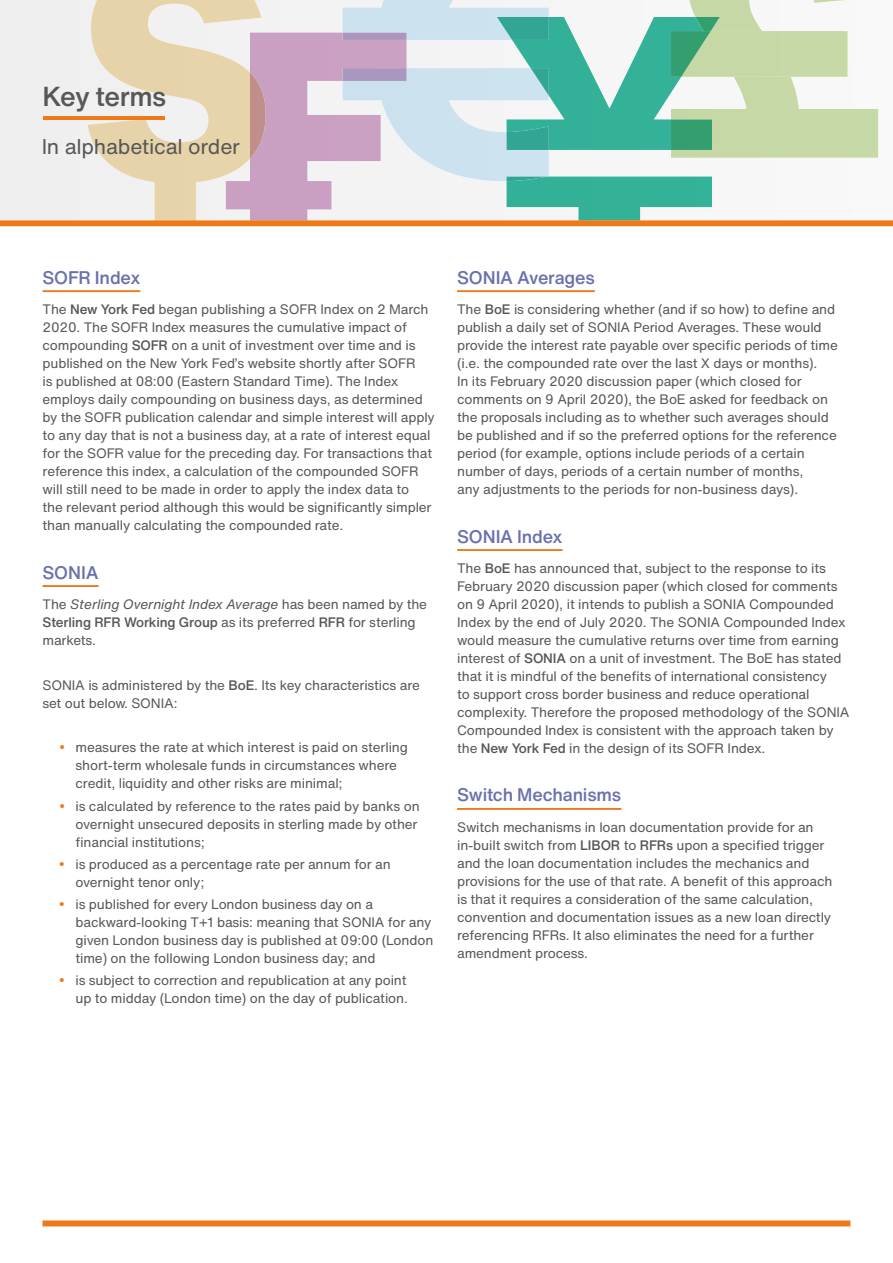
<style>
.page{position:relative;width:893px;height:1263px;background:#fff}
.page>*{position:absolute;margin:0;border:0;box-sizing:border-box;transform-origin:0 0}
.t1{font:500 27px "Helvetica Now Text";letter-spacing:-.02em;color:#575756}
.t2{font:21px "Helvetica Now Text";letter-spacing:-.01em;color:#575756}
.t3{font:500 18px "Helvetica Now Text";letter-spacing:-.01em;color:#6a71ab}
.t4{font:13.5px/18px "Helvetica Now Text";letter-spacing:-.01em;color:#575756}
.s1{font-weight:500}
.s2{font-style:italic}
</style>
<div class="page">
<div style="left:0;top:220px;width:893px;height:6px;background:#ef7918"></div>
<hr style="left:43px;top:290px;width:97px;height:2px;background:#ef7918">
<hr style="left:43px;top:585px;width:56px;height:2px;background:#ef7918">
<hr style="left:457px;top:290px;width:138px;height:2px;background:#ef7918">
<hr style="left:457px;top:549px;width:105px;height:2px;background:#ef7918">
<hr style="left:457px;top:808px;width:164px;height:2px;background:#ef7918">
<div style="left:43px;top:1220px;width:807px;height:6px;background:#ef7918"></div>
<div style="left:0;top:0;width:87px;height:220px;background:#efefef"></div>
<img style="left:878px;top:109px;width:1px;height:42px">
<div style="left:261px;top:0;width:82px;height:33px;background:#f3f3f3"></div>
<img style="left:549px;top:16px;width:14px;height:1px">
<img style="left:689px;top:0;width:189px;height:158px">
<div style="left:720px;top:31px;width:127px;height:46px;background:#c6d9a6"></div>
<img style="left:87px;top:0;width:174px;height:220px">
<img style="left:226px;top:33px;width:181px;height:187px">
<img style="left:343px;top:33px;width:64px;height:48px">
<img style="left:250px;top:72px;width:16px;height:87px">
<img style="left:507px;top:17px;width:205px;height:203px">
<img style="left:671px;top:17px;width:49px;height:133px">
<img style="left:671px;top:31px;width:40px;height:46px">
<img style="left:497px;top:17px;width:52px;height:164px">
<hr style="left:44px;top:116px;width:121px;height:4px;background:#ef7918">
<h1 class="t1" style="left:43px;top:76px;width:125px">Key terms</h1>
<h2 class="t2" style="left:42px;top:131px;width:200px">In alphabetical order</h2>
<h3 class="t3" style="left:43px;top:264px;width:99px">SOFR Index</h3>
<p class="t4" style="left:43px;top:300px;width:394px">The <span class="s1">New York Fed</span> began publishing a SOFR Index on 2 March 2020. The SOFR Index measures the cumulative impact of compounding <span class="s1">SOFR</span> on a unit of investment over time and is published on the New York Fed’s website shortly after SOFR<br>is published at 08:00 (Eastern Standard Time). The Index employs daily compounding on business days, as determined by the SOFR publication calendar and simple interest will apply to any day that is not a business day, at a rate of interest equal for the SOFR value for the preceding day. For transactions that reference this index, a calculation of the compounded SOFR will still need to be made in order to apply the index data to<br>the relevant period although this would be significantly simpler than manually calculating the compounded rate.</p>
<h3 class="t3" style="left:43px;top:559px;width:58px">SONIA</h3>
<p class="t4" style="left:43px;top:595px;width:386px">The <span class="s2">Sterling Overnight Index Average</span> has been named by the<br><span class="s1">Sterling RFR Working Group</span> as its preferred <span class="s1">RFR</span> for sterling markets.</p>
<p class="t4" style="left:43px;top:676px;width:379px">SONIA is administered by the <span class="s1">BoE</span>. Its key characteristics are set out below. SONIA:</p>
<p class="t4" style="left:76px;top:738px;width:334px">measures the rate at which interest is paid on sterling short-term wholesale funds in circumstances where credit, liquidity and other risks are minimal;</p>
<p class="t4" style="left:76px;top:796px;width:346px">is calculated by reference to the rates paid by banks on overnight unsecured deposits in sterling made by other financial institutions;</p>
<p class="t4" style="left:75px;top:855px;width:317px">is produced as a percentage rate per annum for an overnight tenor only;</p>
<p class="t4" style="left:75px;top:895px;width:359px">is published for every London business day on a backward-looking T+1 basis: meaning that SONIA for any given London business day is published at 09:00 (London time) on the following London business day; and</p>
<p class="t4" style="left:75px;top:971px;width:334px">is subject to correction and republication at any point up to midday (London time) on the day of publication.</p>
<h3 class="t3" style="left:457px;top:264px;width:139px">SONIA Averages</h3>
<p class="t4" style="left:457px;top:300px;width:382px">The <span class="s1">BoE</span> is considering whether (and if so how) to define and publish a daily set of SONIA Period Averages. These would provide the interest rate payable over specific periods of time (i.e. the compounded rate over the last X days or months).<br>In its February 2020 discussion paper (which closed for comments on 9 April 2020), the BoE asked for feedback on the proposals including as to whether such averages should be published and if so the preferred options for the reference period (for example, options include periods of a certain number of days, periods of a certain number of months,<br>any adjustments to the periods for non-business days).</p>
<h3 class="t3" style="left:457px;top:523px;width:107px">SONIA Index</h3>
<p class="t4" style="left:457px;top:559px;width:394px">The <span class="s1">BoE</span> has announced that, subject to the response to its February 2020 discussion paper (which closed for comments on 9 April 2020), it intends to publish a SONIA Compounded Index by the end of July 2020. The SONIA Compounded Index would measure the cumulative returns over time from earning interest of <span class="s1">SONIA</span> on a unit of investment. The BoE has stated that it is mindful of the benefits of international consistency<br>to support cross border business and reduce operational complexity. Therefore the proposed methodology of the SONIA Compounded Index is consistent with the approach taken by the <span class="s1">New York Fed</span> in the design of its SOFR Index.</p>
<h3 class="t3" style="left:457px;top:781px;width:166px">Switch Mechanisms</h3>
<p class="t4" style="left:457px;top:818px;width:377px">Switch mechanisms in loan documentation provide for an in-built switch from <span class="s1">LIBOR</span> to <span class="s1">RFRs</span> upon a specified trigger and the loan documentation includes the mechanics and provisions for the use of that rate. A benefit of this approach is that it requires a consideration of the same calculation, convention and documentation issues as a new loan directly referencing RFRs. It also eliminates the need for a further amendment process.</p>
</div>
